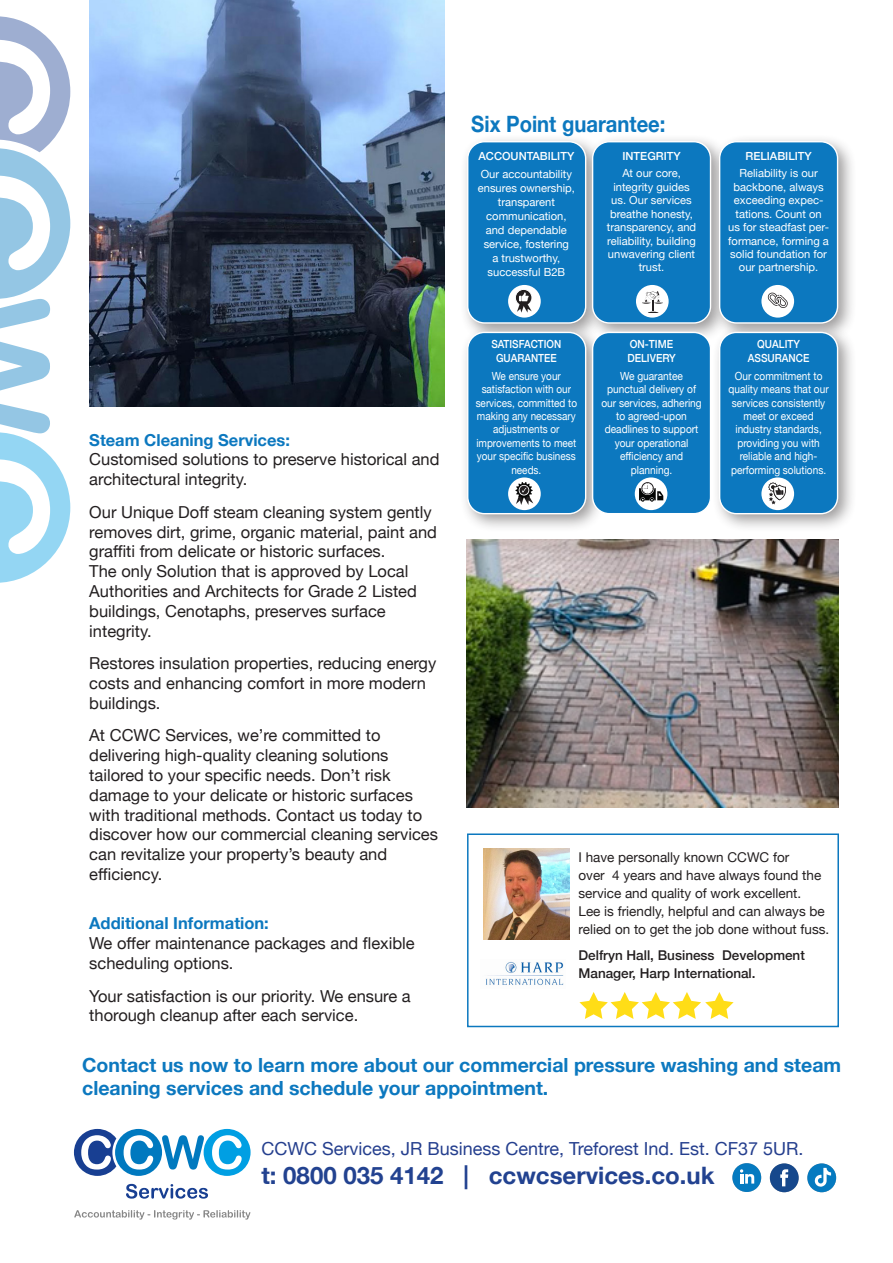
<style>
.page{position:relative;width:893px;height:1263px;background:#fff}
.page>*{position:absolute;margin:0;border:0;box-sizing:border-box;transform-origin:0 0}
.t1{font:700 24px "Helvetica Neue";color:#224290}
.t2{font:700 22.5px "Helvetica Neue";color:#0c78bf;scale:.9 1}
.t3{font:700 19.5px/23.4px "Helvetica Neue";color:#0c78bf}
.t4{font:18px "Helvetica Neue";color:#253f8e}
.t5{font:16.5px/19.8px "Helvetica Neue";color:#231f20}
.t6{font:700 16.5px "Helvetica Neue";color:#0c78bf}
.t7{font:13.5px/18px "Helvetica Neue";color:#231f20}
.t8{font:500 13.5px/18px "Helvetica Neue";color:#231f20}
.t9{font:11.25px/13.4px "Helvetica Neue";color:#fff;text-align:center}
.t10{font:11.25px/13.4px "Helvetica Neue";color:#fff;text-align:center;scale:.9 1}
.t11{font:11.25px/13.4px "Helvetica Neue";color:#fff;text-align:center;scale:.89 1}
.t12{font:11.25px/13.4px "Helvetica Neue";color:#fff;text-align:center;scale:.91 1}
.t13{font:500 11.25px "Helvetica Neue";color:#fff}
.t14{font:500 11.25px/14px "Helvetica Neue";color:#fff;text-align:center;scale:.89 1}
.t15{font:500 11.25px/14px "Helvetica Neue";color:#fff;text-align:center;scale:.9 1}
.t16{font:500 11.25px/14px "Helvetica Neue";color:#fff;scale:.91 1}
</style>
<div class="page">
<div style="left:204px;top:1129px;width:47px;height:47px;background:#009fe3;border-radius:50%"></div>
<div style="left:115px;top:1129px;width:47px;height:47px;background:#0079bf;border-radius:50%"></div>
<svg style="left:162px;top:1135px;width:42px;height:34px"></svg>
<svg style="left:212px;top:1135px;width:30px;height:34px"></svg>
<svg style="left:74px;top:1129px;width:42px;height:47px"></svg>
<svg style="left:124px;top:1135px;width:29px;height:34px"></svg>
<svg style="left:126px;top:1184px;width:82px;height:15px"></svg>
<svg style="left:74px;top:1210px;width:176px;height:9px"></svg>
<svg style="left:0;top:16px;width:70px;height:567px"></svg>
<svg style="left:770px;top:1163px;width:29px;height:29px"></svg>
<svg style="left:732px;top:1163px;width:29px;height:29px"></svg>
<svg style="left:807px;top:1163px;width:29px;height:29px"></svg>
<img style="left:467px;top:540px;width:372px;height:268px">
<img style="left:89px;top:0;width:355px;height:406px">
<div style="left:467px;top:833px;width:372px;height:194px;border:2px solid #0c78bf"></div>
<img style="left:483px;top:849px;width:86px;height:90px">
<img style="left:486px;top:961px;width:78px;height:25px">
<svg style="left:579px;top:992px;width:155px;height:27px"></svg>
<div style="left:459px;top:133px;width:146px;height:209px;background:#f9f9f9"></div>
<div style="left:468px;top:142px;width:118px;height:181px;background:#0c78bf;border-radius:17px"></div>
<div style="left:467px;top:141px;width:119px;height:183px;border:1px solid #fff;border-radius:17px"></div>
<div style="left:459px;top:324px;width:146px;height:209px;background:#231f20;opacity:.45"></div>
<div style="left:468px;top:332px;width:118px;height:182px;background:#0c78bf;border-radius:17px"></div>
<div style="left:467px;top:332px;width:119px;height:182px;border:1px solid #fff;border-radius:17px"></div>
<div style="left:584px;top:133px;width:146px;height:209px;background:#231f20;opacity:.45"></div>
<div style="left:593px;top:142px;width:117px;height:181px;background:#0c78bf;border-radius:17px"></div>
<div style="left:592px;top:141px;width:119px;height:183px;border:1px solid #fff;border-radius:17px"></div>
<div style="left:593px;top:332px;width:117px;height:182px;background:#0c78bf;border-radius:17px"></div>
<div style="left:592px;top:332px;width:119px;height:182px;border:1px solid #fff;border-radius:17px"></div>
<div style="left:711px;top:133px;width:146px;height:209px;background:#231f20;opacity:.45"></div>
<div style="left:720px;top:142px;width:118px;height:181px;background:#0c78bf;border-radius:17px"></div>
<div style="left:719px;top:141px;width:119px;height:183px;border:1px solid #fff;border-radius:17px"></div>
<div style="left:711px;top:324px;width:146px;height:209px;background:#231f20;opacity:.45"></div>
<div style="left:720px;top:332px;width:118px;height:182px;background:#0c78bf;border-radius:17px"></div>
<div style="left:719px;top:332px;width:119px;height:182px;border:1px solid #fff;border-radius:17px"></div>
<div style="left:636px;top:285px;width:33px;height:33px;background:#fff;border-radius:50%"></div>
<svg style="left:642px;top:291px;width:21px;height:22px"></svg>
<div style="left:635px;top:477px;width:32px;height:33px;background:#fff;border-radius:50%"></div>
<div style="left:641px;top:482px;width:13px;height:12px;border:1px solid #231f20;border-radius:50%"></div>
<svg style="left:639px;top:483px;width:24px;height:19px"></svg>
<div style="left:761px;top:285px;width:33px;height:33px;background:#fff;border-radius:50%"></div>
<svg style="left:767px;top:292px;width:21px;height:16px"></svg>
<div style="left:761px;top:477px;width:33px;height:33px;background:#fff;border-radius:50%"></div>
<svg style="left:768px;top:482px;width:18px;height:22px"></svg>
<div style="left:508px;top:285px;width:33px;height:33px;background:#fff;border-radius:50%"></div>
<div style="left:515px;top:289px;width:17px;height:17px;border:1px solid #fff;border-radius:50%"></div>
<svg style="left:517px;top:292px;width:15px;height:21px"></svg>
<div style="left:508px;top:477px;width:33px;height:33px;background:#fff;border-radius:50%"></div>
<svg style="left:515px;top:482px;width:18px;height:23px"></svg>
<h2 class="t2" style="left:471px;top:107px;width:217px">Six Point guarantee:</h2>
<p class="t13" style="left:478px;top:147px;width:97px">ACCOUNTABILITY</p>
<p class="t9" style="left:478px;top:168px;width:99px;line-height:14px">Our accountability ensures ownership, transparent communication, and dependable service, fostering<br>a trustworthy, successful B2B</p>
<p class="t13" style="left:622px;top:147px;width:60px">INTEGRITY</p>
<p class="t9" style="left:607px;top:167px;width:91px">At our core, integrity guides us. Our services breathe honesty, transparency, and reliability, building unwavering client trust.</p>
<p class="t13" style="left:745px;top:147px;width:68px">RELIABILITY</p>
<p class="t9" style="left:728px;top:167px;width:102px">Reliability is our backbone, always exceeding expec&shy;tations. Count on<br>us for steadfast per&shy;formance, forming a solid foundation for our partnership.</p>
<p class="t14" style="left:491px;top:336px;width:80px">SATISFACTION<br>GUARANTEE</p>
<p class="t11" style="left:476px;top:370px;width:115px">We ensure your satisfaction with our services, committed to making any necessary adjustments or improvements to meet your specific business needs.</p>
<p class="t16" style="left:627px;top:336px;width:55px">ON-TIME<br>DELIVERY</p>
<p class="t12" style="left:601px;top:370px;width:112px">We guarantee punctual delivery of our services, adhering to agreed-upon deadlines to support your operational efficiency and planning.</p>
<p class="t15" style="left:748px;top:336px;width:70px">QUALITY<br>ASSURANCE</p>
<p class="t10" style="left:728px;top:370px;width:113px">Our commitment to quality means that our services consistently meet or exceed industry standards, providing you with reliable and high&shy;performing solutions.</p>
<p class="t6" style="left:89px;top:427px;width:202px">Steam Cleaning Services:</p>
<p class="t5" style="left:89px;top:451px;width:352px">Customised solutions to preserve historical and architectural integrity.</p>
<p class="t5" style="left:89px;top:503px;width:349px">Our Unique Doff steam cleaning system gently removes dirt, grime, organic material, paint and graffiti from delicate or historic surfaces.</p>
<p class="t5" style="left:89px;top:562px;width:329px">The only Solution that is approved by Local Authorities and Architects for Grade 2 Listed buildings, Cenotaphs, preserves surface integrity.</p>
<p class="t5" style="left:89px;top:654px;width:349px">Restores insulation properties, reducing energy costs and enhancing comfort in more modern buildings.</p>
<p class="t5" style="left:89px;top:726px;width:350px">At CCWC Services, we’re committed to delivering high-quality cleaning solutions tailored to your specific needs. Don’t risk damage to your delicate or historic surfaces with traditional methods. Contact us today to discover how our commercial cleaning services can revitalize your property’s beauty and efficiency.</p>
<p class="t6" style="left:89px;top:911px;width:181px">Additional Information:</p>
<p class="t5" style="left:89px;top:934px;width:327px">We offer maintenance packages and flexible scheduling options.</p>
<p class="t5" style="left:89px;top:987px;width:323px">Your satisfaction is our priority. We ensure a thorough cleanup after each service.</p>
<p class="t3" style="left:82px;top:1054px;width:760px">Contact us now to learn more about our commercial pressure washing and steam cleaning services and schedule your appointment.</p>
<p class="t7" style="left:578px;top:849px;width:252px">I have personally known CCWC for<br>over 4 years and have always found the service and quality of work excellent.<br>Lee is friendly, helpful and can always be relied on to get the job done without fuss.</p>
<p class="t8" style="left:578px;top:945px;width:228px">Delfryn Hall, Business Development<br>Manager, Harp International.</p>
<p class="t4" style="left:261px;top:1136px;width:544px">CCWC Services, JR Business Centre, Treforest Ind. Est. CF37 5UR.</p>
<p class="t1" style="left:261px;top:1156px;width:455px">t: 0800 035 4142 | ccwcservices.co.uk</p>
</div>
